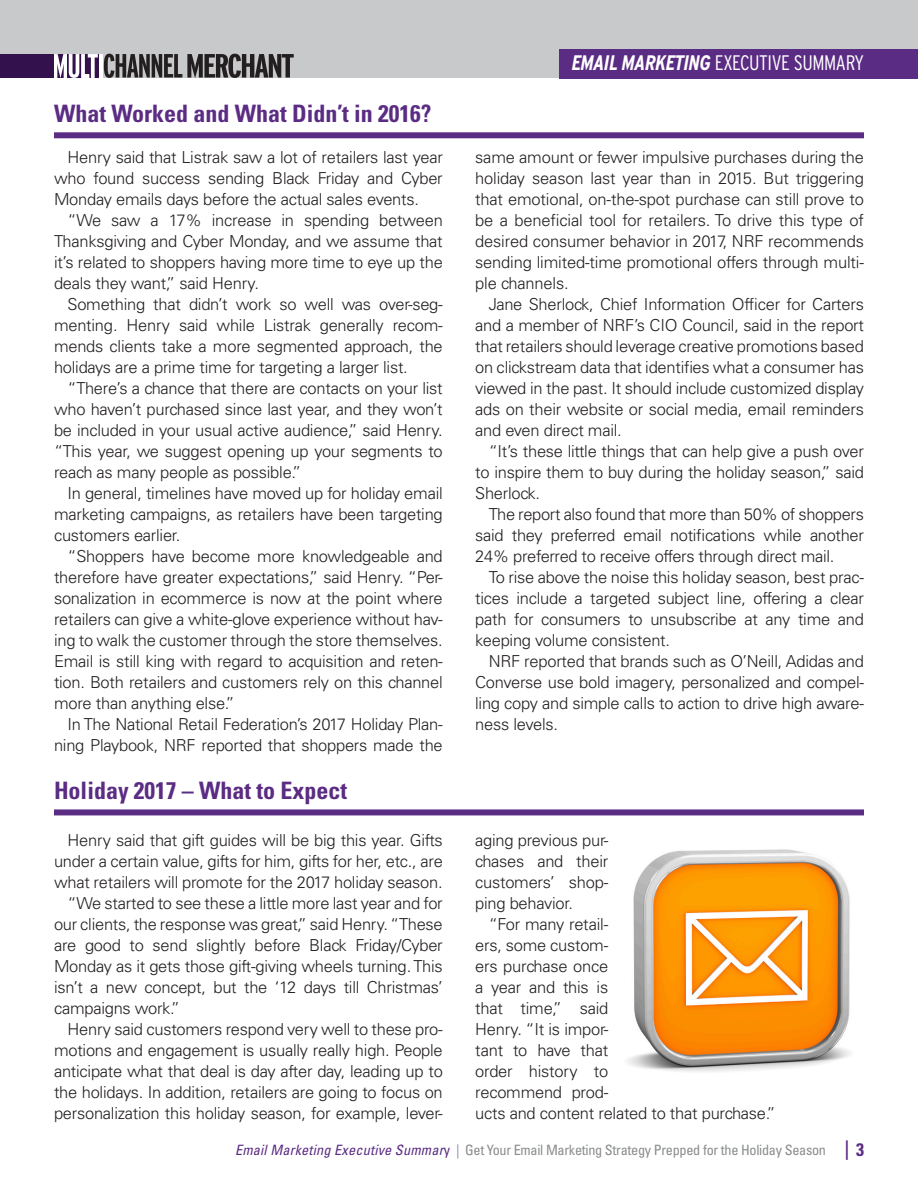
<style>
.page{position:relative;width:918px;height:1188px;background:#fff}
.page>*{position:absolute;margin:0;border:0;box-sizing:border-box;transform-origin:0 0}
.Main_Body_Subtitle_1{font:700 condensed 24px "Univers LT Std";color:#5b2c83}
.t1{font:300 condensed 21px "Interstate";letter-spacing:-.02em;color:#fff}
.Main_Body_1{font:300 16.5px/21px "Univers LT Std";letter-spacing:-.015em;color:#231f20;text-align:justify}
.t2{font:condensed 14.25px "Univers LT Std";letter-spacing:-.02em;color:#8a8c8e}
.s1{font-weight:700;font-style:italic}
.s2{font-style:italic;color:#5b2c83}
.s3{color:#5b2c83}
.s4{color:#957baf}
.s5{font-weight:700;font-size:19.5px;color:#5b2c83}
.s6{font-weight:700;font-size:18px;color:#5b2c83}
</style>
<div class="page">
<div style="left:0;top:0;width:918px;height:78px;background:#c7c9cb"></div>
<div style="left:559px;top:49px;width:359px;height:29px;background:#5b2c83"></div>
<div style="left:0;top:54px;width:102px;height:24px;background:#33114d"></div>
<svg style="left:54px;top:54px;width:44px;height:24px"></svg>
<hr style="left:99px;top:54px;width:3px;height:24px;background:#fff">
<svg style="left:104px;top:54px;width:190px;height:24px"></svg>
<div style="left:54px;top:132px;width:810px;height:6px;background:#5b2c83"></div>
<div style="left:54px;top:809px;width:810px;height:6px;background:#5b2c83"></div>
<img style="left:628px;top:849px;width:222px;height:223px">
<p class="Main_Body_Subtitle_1" style="left:54px;top:98px;width:379px">What Worked and What Didn’t in 2016?</p>
<p class="Main_Body_1" style="left:54px;top:146px;width:390px;text-indent:14px">Henry said that Listrak saw a lot of retailers last year who found success sending Black Friday and Cyber Monday emails days before the actual sales events.</p>
<p class="Main_Body_1" style="left:54px;top:209px;width:390px;text-indent:14px">“We saw a 17% increase in spending between Thanksgiving and Cyber Monday, and we assume that it’s related to shoppers having more time to eye up the deals they want,” said Henry.</p>
<p class="Main_Body_1" style="left:54px;top:293px;width:390px;text-indent:14px">Something that didn’t work so well was over-seg&shy;menting. Henry said while Listrak generally recom&shy;mends clients take a more segmented approach, the holidays are a prime time for targeting a larger list.</p>
<p class="Main_Body_1" style="left:54px;top:377px;width:390px;text-indent:14px">“There’s a chance that there are contacts on your list who haven’t purchased since last year, and they won’t be included in your usual active audience,” said Henry. “This year, we suggest opening up your segments to reach as many people as possible.”</p>
<p class="Main_Body_1" style="left:54px;top:482px;width:390px;text-indent:14px">In general, timelines have moved up for holiday email marketing campaigns, as retailers have been targeting customers earlier.</p>
<p class="Main_Body_1" style="left:54px;top:545px;width:390px;text-indent:14px">“Shoppers have become more knowledgeable and therefore have greater expectations,” said Henry. “Per&shy;sonalization in ecommerce is now at the point where retailers can give a white-glove experience without hav&shy;ing to walk the customer through the store themselves.<br>Email is still king with regard to acquisition and reten&shy;tion. Both retailers and customers rely on this channel more than anything else.”</p>
<p class="Main_Body_1" style="left:54px;top:713px;width:390px;text-align:right">In The National Retail Federation’s 2017 Holiday Plan&shy;ning Playbook, NRF reported that shoppers made the</p>
<p class="Main_Body_Subtitle_1" style="left:54px;top:775px;width:295px">Holiday 2017 – What to Expect</p>
<p class="Main_Body_1" style="left:54px;top:829px;width:390px;text-indent:14px">Henry said that gift guides will be big this year. Gifts under a certain value, gifts for him, gifts for her, etc., are what retailers will promote for the 2017 holiday season.</p>
<p class="Main_Body_1" style="left:54px;top:892px;width:390px;text-indent:14px">“We started to see these a little more last year and for our clients, the response was great,” said Henry. “These are good to send slightly before Black Friday/Cyber Monday as it gets those gift-giving wheels turning. This isn’t a new concept, but the ‘12 days till Christmas’ campaigns work.”</p>
<p class="Main_Body_1" style="left:54px;top:1018px;width:390px;text-indent:14px">Henry said customers respond very well to these pro&shy;motions and engagement is usually really high. People anticipate what that deal is day after day, leading up to the holidays. In addition, retailers are going to focus on personalization this holiday season, for example, lever-</p>
<p class="t1" style="left:572px;top:51px;width:294px"><span class="s1">EMAIL MARKETING</span> EXECUTIVE SUMMARY</p>
<p class="Main_Body_1" style="left:475px;top:146px;width:390px">same amount or fewer impulsive purchases during the holiday season last year than in 2015. But triggering that emotional, on-the-spot purchase can still prove to be a beneficial tool for retailers. To drive this type of desired consumer behavior in 2017, NRF recommends sending limited-time promotional offers through multi&shy;ple channels.</p>
<p class="Main_Body_1" style="left:475px;top:293px;width:390px;text-indent:14px">Jane Sherlock, Chief Information Officer for Carters and a member of NRF’s CIO Council, said in the report that retailers should leverage creative promotions based on clickstream data that identifies what a consumer has viewed in the past. It should include customized display ads on their website or social media, email reminders and even direct mail.</p>
<p class="Main_Body_1" style="left:475px;top:440px;width:390px;text-indent:14px">“It’s these little things that can help give a push over to inspire them to buy during the holiday season,” said Sherlock.</p>
<p class="Main_Body_1" style="left:475px;top:503px;width:390px;text-indent:14px">The report also found that more than 50% of shoppers said they preferred email notifications while another 24% preferred to receive offers through direct mail.</p>
<p class="Main_Body_1" style="left:475px;top:566px;width:390px;text-indent:14px">To rise above the noise this holiday season, best prac&shy;tices include a targeted subject line, offering a clear path for consumers to unsubscribe at any time and keeping volume consistent.</p>
<p class="Main_Body_1" style="left:475px;top:650px;width:390px;text-indent:14px">NRF reported that brands such as O’Neill, Adidas and Converse use bold imagery, personalized and compel&shy;ling copy and simple calls to action to drive high aware&shy;ness levels.</p>
<p class="Main_Body_1" style="left:475px;top:829px;width:135px">aging previous pur&shy;chases and their customers’ shop&shy;ping behavior.</p>
<p class="Main_Body_1" style="left:475px;top:913px;width:302px;text-align:left;text-indent:14px">“For many retail-<br>ers, some custom-<br>ers purchase once<br>a year and this is<br>that time,” said<br>Henry. “It is impor-<br>tant to have that<br>order history to<br>recommend prod-<br>ucts and content related to that purchase.”</p>
<p class="t2" style="left:235px;top:1140px;width:630px"><span class="s2">Email Marketing Executive Summar</span><span class="s3">y</span> <span class="s4">|</span> Get Your Email Marketing Strategy Prepped for the Holiday Season <span class="s5">|</span> <span class="s6">3</span></p>
</div>
